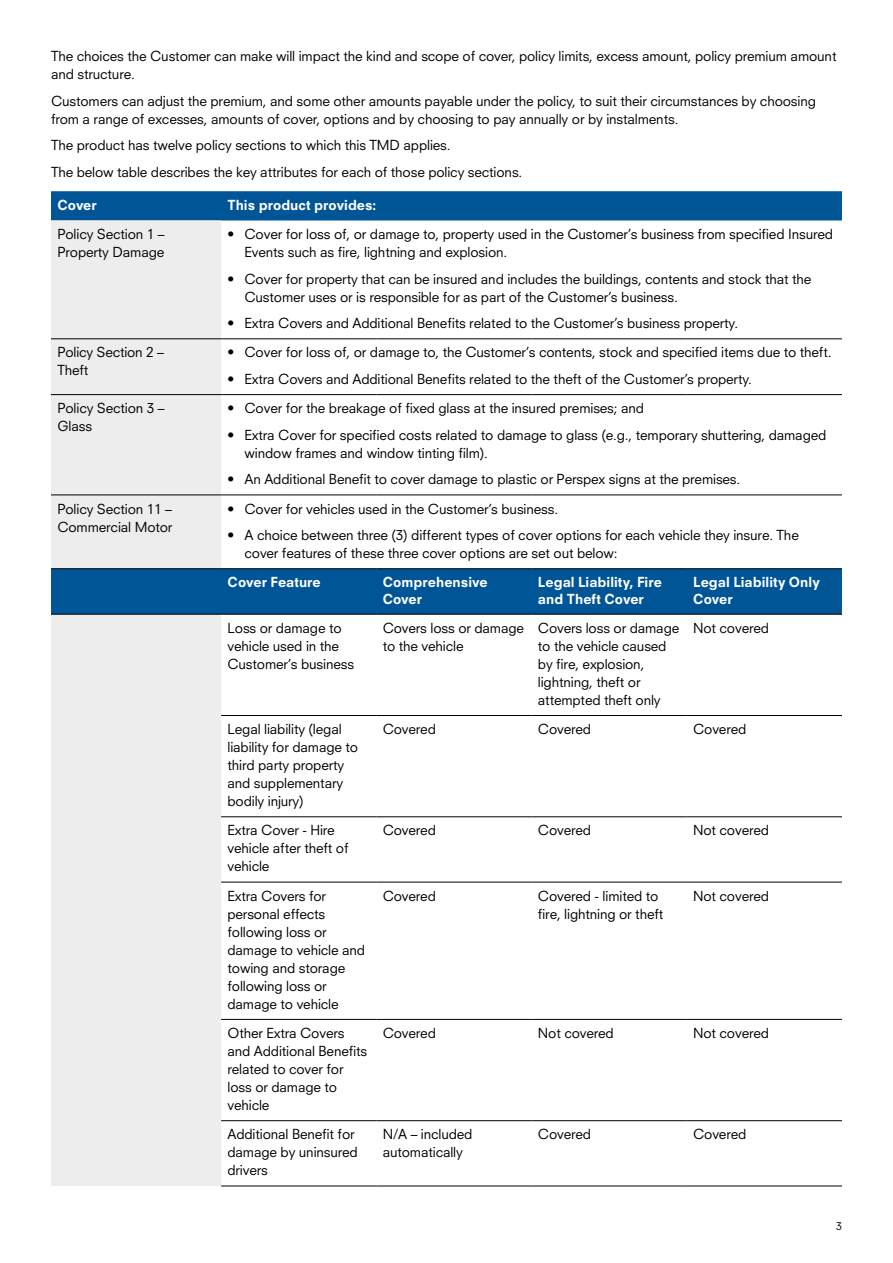
<style>
.page{position:relative;width:893px;height:1263px;background:#fff}
.page>*{position:absolute;margin:0;border:0;box-sizing:border-box;transform-origin:0 0}
.GIO_A4_Body{font:13.5px/18px "Neuzeit SLT Std";letter-spacing:-.01em;color:#000}
.GIO_A4_Table_Header_H3{font:800 13.5px/16.2px "Neuzeit SLT Std";color:#fff}
.t1{font:10.5px "Neuzeit SLT Std";color:#000}
</style>
<div class="page">
<div style="left:51px;top:191px;width:791px;height:29px;background:#005597"></div>
<div style="left:51px;top:220px;width:170px;height:966px;background:#ededed"></div>
<div style="left:51px;top:569px;width:791px;height:45px;background:#005597"></div>
<hr style="left:51px;top:338px;width:170px;height:1px;background:#000">
<hr style="left:221px;top:338px;width:155px;height:1px;background:#000">
<hr style="left:376px;top:338px;width:155px;height:1px;background:#000">
<hr style="left:531px;top:338px;width:156px;height:1px;background:#000">
<hr style="left:687px;top:338px;width:155px;height:1px;background:#000">
<hr style="left:51px;top:394px;width:170px;height:1px;background:#000">
<hr style="left:221px;top:394px;width:155px;height:1px;background:#000">
<hr style="left:376px;top:394px;width:155px;height:1px;background:#000">
<hr style="left:531px;top:394px;width:156px;height:1px;background:#000">
<hr style="left:687px;top:394px;width:155px;height:1px;background:#000">
<hr style="left:51px;top:494px;width:170px;height:1px;background:#000">
<hr style="left:221px;top:494px;width:155px;height:1px;background:#000">
<hr style="left:376px;top:494px;width:155px;height:1px;background:#000">
<hr style="left:531px;top:494px;width:156px;height:1px;background:#000">
<hr style="left:687px;top:494px;width:155px;height:1px;background:#000">
<hr style="left:51px;top:568px;width:170px;height:1px;background:#000">
<hr style="left:221px;top:568px;width:155px;height:1px;background:#000">
<hr style="left:376px;top:568px;width:155px;height:1px;background:#000">
<hr style="left:531px;top:568px;width:156px;height:1px;background:#000">
<hr style="left:687px;top:568px;width:155px;height:1px;background:#000">
<hr style="left:51px;top:614px;width:170px;height:1px;background:#000">
<hr style="left:221px;top:614px;width:155px;height:1px;background:#000">
<hr style="left:376px;top:614px;width:155px;height:1px;background:#000">
<hr style="left:531px;top:614px;width:156px;height:1px;background:#000">
<hr style="left:687px;top:614px;width:155px;height:1px;background:#000">
<hr style="left:221px;top:715px;width:155px;height:1px;background:#000">
<hr style="left:376px;top:715px;width:155px;height:1px;background:#000">
<hr style="left:531px;top:715px;width:156px;height:1px;background:#000">
<hr style="left:687px;top:715px;width:155px;height:1px;background:#000">
<hr style="left:221px;top:816px;width:155px;height:1px;background:#000">
<hr style="left:376px;top:816px;width:155px;height:1px;background:#000">
<hr style="left:531px;top:816px;width:156px;height:1px;background:#000">
<hr style="left:687px;top:816px;width:155px;height:1px;background:#000">
<hr style="left:221px;top:882px;width:155px;height:1px;background:#000">
<hr style="left:376px;top:882px;width:155px;height:1px;background:#000">
<hr style="left:531px;top:882px;width:156px;height:1px;background:#000">
<hr style="left:687px;top:882px;width:155px;height:1px;background:#000">
<hr style="left:221px;top:1019px;width:155px;height:1px;background:#000">
<hr style="left:376px;top:1019px;width:155px;height:1px;background:#000">
<hr style="left:531px;top:1019px;width:156px;height:1px;background:#000">
<hr style="left:687px;top:1019px;width:155px;height:1px;background:#000">
<hr style="left:221px;top:1120px;width:155px;height:1px;background:#000">
<hr style="left:376px;top:1120px;width:155px;height:1px;background:#000">
<hr style="left:531px;top:1120px;width:156px;height:1px;background:#000">
<hr style="left:687px;top:1120px;width:155px;height:1px;background:#000">
<hr style="left:221px;top:1185px;width:155px;height:1px;background:#000">
<hr style="left:376px;top:1185px;width:155px;height:1px;background:#000">
<hr style="left:531px;top:1185px;width:156px;height:1px;background:#000">
<hr style="left:687px;top:1185px;width:155px;height:1px;background:#000">
<p class="GIO_A4_Body" style="left:51px;top:47px;width:787px">The choices the Customer can make will impact the kind and scope of cover, policy limits, excess amount, policy premium amount and structure.</p>
<p class="GIO_A4_Body" style="left:51px;top:92px;width:766px">Customers can adjust the premium, and some other amounts payable under the policy, to suit their circumstances by choosing from a range of excesses, amounts of cover, options and by choosing to pay annually or by instalments.</p>
<p class="GIO_A4_Body" style="left:51px;top:136px;width:401px">The product has twelve policy sections to which this TMD applies.</p>
<p class="GIO_A4_Body" style="left:51px;top:163px;width:473px">The below table describes the key attributes for each of those policy sections.</p>
<p class="GIO_A4_Table_Header_H3" style="left:57px;top:197px;width:41px">Cover</p>
<p class="GIO_A4_Table_Header_H3" style="left:227px;top:197px;width:150px">This product provides:</p>
<p class="GIO_A4_Body" style="left:57px;top:225px;width:109px">Policy Section 1 –<br>Property Damage</p>
<p class="GIO_A4_Body" style="left:244px;top:225px;width:590px;text-indent:-17px">• Cover for loss of, or damage to, property used in the Customer’s business from specified Insured<br>Events such as fire, lightning and explosion.</p>
<p class="GIO_A4_Body" style="left:244px;top:270px;width:568px;text-indent:-17px">• Cover for property that can be insured and includes the buildings, contents and stock that the<br>Customer uses or is responsible for as part of the Customer’s business.</p>
<p class="GIO_A4_Body" style="left:227px;top:314px;width:512px">• Extra Covers and Additional Benefits related to the Customer’s business property.</p>
<p class="GIO_A4_Body" style="left:57px;top:343px;width:108px">Policy Section 2 –<br>Theft</p>
<p class="GIO_A4_Body" style="left:227px;top:343px;width:605px">• Cover for loss of, or damage to, the Customer’s contents, stock and specified items due to theft.</p>
<p class="GIO_A4_Body" style="left:227px;top:370px;width:526px">• Extra Covers and Additional Benefits related to the theft of the Customer’s property.</p>
<p class="GIO_A4_Body" style="left:57px;top:399px;width:109px">Policy Section 3 –<br>Glass</p>
<p class="GIO_A4_Body" style="left:227px;top:399px;width:418px">• Cover for the breakage of fixed glass at the insured premises; and</p>
<p class="GIO_A4_Body" style="left:244px;top:426px;width:583px;text-indent:-17px">• Extra Cover for specified costs related to damage to glass (e.g., temporary shuttering, damaged window frames and window tinting film).</p>
<p class="GIO_A4_Body" style="left:227px;top:470px;width:514px">• An Additional Benefit to cover damage to plastic or Perspex signs at the premises.</p>
<p class="GIO_A4_Body" style="left:57px;top:499px;width:117px">Policy Section 11 –<br>Commercial Motor</p>
<p class="GIO_A4_Body" style="left:227px;top:499px;width:332px">• Cover for vehicles used in the Customer’s business.</p>
<p class="GIO_A4_Body" style="left:244px;top:526px;width:556px;text-indent:-17px">• A choice between three (3) different types of cover options for each vehicle they insure. The cover features of these three cover options are set out below:</p>
<p class="GIO_A4_Table_Header_H3" style="left:227px;top:574px;width:95px">Cover Feature</p>
<p class="GIO_A4_Table_Header_H3" style="left:383px;top:574px;width:107px">Comprehensive<br>Cover</p>
<p class="GIO_A4_Table_Header_H3" style="left:538px;top:574px;width:126px">Legal Liability, Fire and Theft Cover</p>
<p class="GIO_A4_Table_Header_H3" style="left:693px;top:574px;width:128px">Legal Liability Only<br>Cover</p>
<p class="GIO_A4_Body" style="left:227px;top:619px;width:128px">Loss or damage to vehicle used in the<br>Customer’s business</p>
<p class="GIO_A4_Body" style="left:383px;top:619px;width:143px">Covers loss or damage to the vehicle</p>
<p class="GIO_A4_Body" style="left:538px;top:619px;width:143px">Covers loss or damage to the vehicle caused by fire, explosion, lightning, theft or attempted theft only</p>
<p class="GIO_A4_Body" style="left:693px;top:619px;width:77px">Not covered</p>
<p class="GIO_A4_Body" style="left:227px;top:720px;width:132px">Legal liability (legal liability for damage to third party property and supplementary bodily injury)</p>
<p class="GIO_A4_Body" style="left:383px;top:720px;width:55px">Covered</p>
<p class="GIO_A4_Body" style="left:538px;top:720px;width:55px">Covered</p>
<p class="GIO_A4_Body" style="left:693px;top:720px;width:55px">Covered</p>
<p class="GIO_A4_Body" style="left:227px;top:821px;width:123px">Extra Cover - Hire vehicle after theft of vehicle</p>
<p class="GIO_A4_Body" style="left:383px;top:821px;width:55px">Covered</p>
<p class="GIO_A4_Body" style="left:538px;top:821px;width:55px">Covered</p>
<p class="GIO_A4_Body" style="left:693px;top:821px;width:77px">Not covered</p>
<p class="GIO_A4_Body" style="left:227px;top:887px;width:139px">Extra Covers for personal effects following loss or damage to vehicle and towing and storage following loss or damage to vehicle</p>
<p class="GIO_A4_Body" style="left:383px;top:887px;width:55px">Covered</p>
<p class="GIO_A4_Body" style="left:538px;top:887px;width:127px">Covered - limited to fire, lightning or theft</p>
<p class="GIO_A4_Body" style="left:693px;top:887px;width:77px">Not covered</p>
<p class="GIO_A4_Body" style="left:227px;top:1024px;width:141px">Other Extra Covers and Additional Benefits related to cover for loss or damage to vehicle</p>
<p class="GIO_A4_Body" style="left:383px;top:1024px;width:55px">Covered</p>
<p class="GIO_A4_Body" style="left:538px;top:1024px;width:77px">Not covered</p>
<p class="GIO_A4_Body" style="left:693px;top:1024px;width:77px">Not covered</p>
<p class="GIO_A4_Body" style="left:227px;top:1125px;width:132px">Additional Benefit for damage by uninsured drivers</p>
<p class="GIO_A4_Body" style="left:383px;top:1125px;width:91px">N/A – included automatically</p>
<p class="GIO_A4_Body" style="left:538px;top:1125px;width:55px">Covered</p>
<p class="GIO_A4_Body" style="left:693px;top:1125px;width:55px">Covered</p>
<p class="t1" style="left:836px;top:1220px;width:7px">3</p>
</div>
